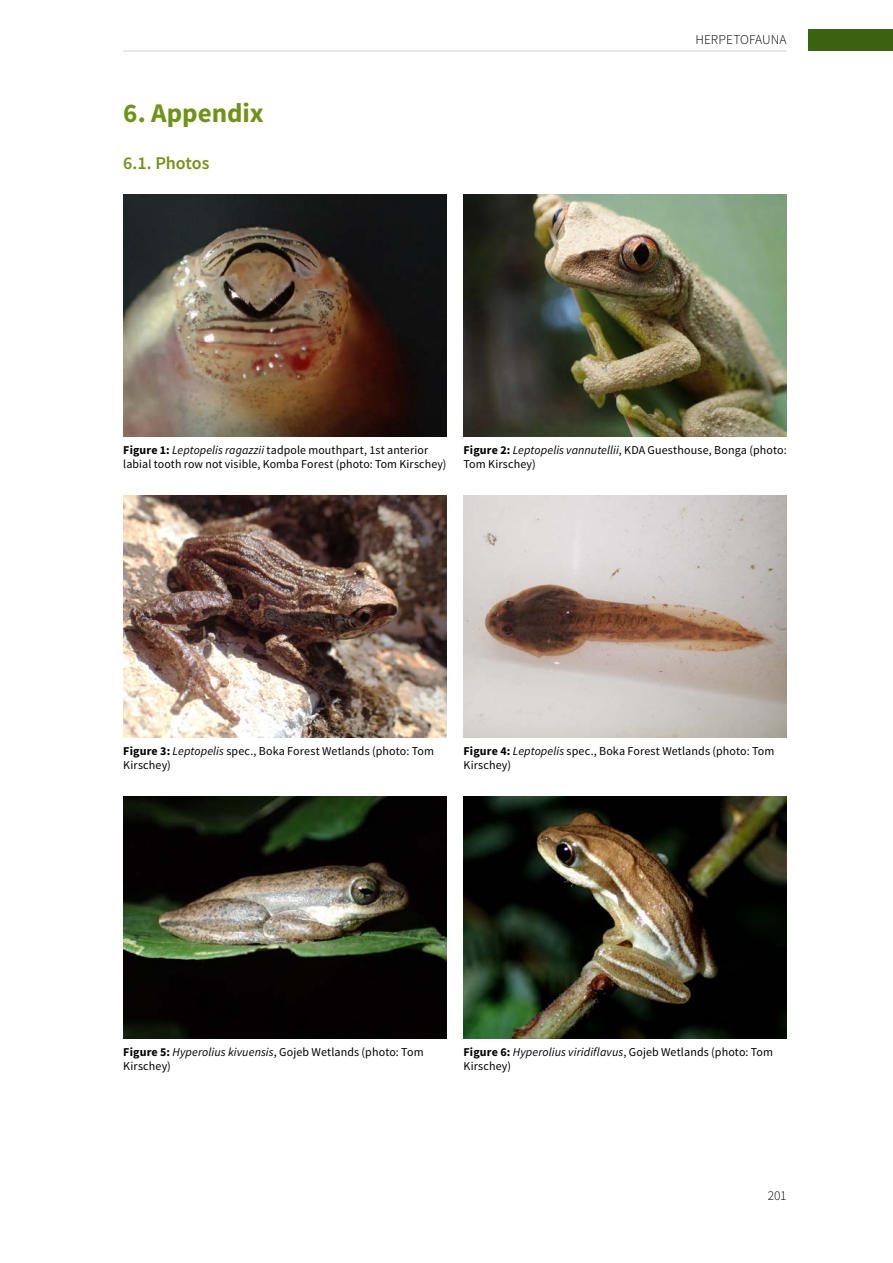
<style>
.page{position:relative;width:893px;height:1263px;background:#fff}
.page>*{position:absolute;margin:0;border:0;box-sizing:border-box;transform-origin:0 0}
.t1{font:700 27px "Source Sans Pro";color:#729217}
.t2{font:600 18px "Source Sans Pro";letter-spacing:-.005em;color:#729217}
.t3{font:300 13.5px "Source Sans Pro";color:#000}
.t4{font:12px/13.5px "Source Sans Pro";letter-spacing:.01em;color:#000}
.s1{font-weight:700}
.s2{font-style:italic}
</style>
<div class="page">
<hr style="left:123px;top:51px;width:664px;height:1px;background:#cfd0d0">
<div style="left:808px;top:30px;width:85px;height:21px;background:#3a6311"></div>
<img style="left:123px;top:194px;width:323px;height:243px">
<img style="left:463px;top:194px;width:324px;height:243px">
<img style="left:123px;top:495px;width:323px;height:243px">
<img style="left:463px;top:495px;width:324px;height:243px">
<img style="left:123px;top:796px;width:323px;height:243px">
<img style="left:463px;top:796px;width:324px;height:243px">
<h1 class="t1" style="left:123px;top:96px;width:142px">6. Appendix</h1>
<h2 class="t2" style="left:123px;top:151px;width:88px">6.1. Photos</h2>
<p class="t3" style="left:695px;top:31px;width:93px">HERPETOFAUNA</p>
<p class="t4" style="left:123px;top:444px;width:325px"><span class="s1">Figure 1:</span> <span class="s2">Leptopelis ragazzii</span> tadpole mouthpart, 1st anterior labial tooth row not visible, Komba Forest (photo: Tom Kirschey)</p>
<p class="t4" style="left:463px;top:444px;width:325px"><span class="s1">Figure 2:</span> <span class="s2">Leptopelis vannutellii</span>, KDA Guesthouse, Bonga (photo:<br>Tom Kirschey)</p>
<p class="t4" style="left:123px;top:745px;width:312px"><span class="s1">Figure 3:</span> <span class="s2">Leptopelis</span> spec., Boka Forest Wetlands (photo: Tom<br>Kirschey)</p>
<p class="t4" style="left:463px;top:745px;width:312px"><span class="s1">Figure 4:</span> <span class="s2">Leptopelis</span> spec., Boka Forest Wetlands (photo: Tom<br>Kirschey)</p>
<p class="t4" style="left:123px;top:1046px;width:302px"><span class="s1">Figure 5:</span> <span class="s2">Hyperolius kivuensis</span>, Gojeb Wetlands (photo: Tom<br>Kirschey)</p>
<p class="t4" style="left:463px;top:1046px;width:311px"><span class="s1">Figure 6:</span> <span class="s2">Hyperolius viridiflavus</span>, Gojeb Wetlands (photo: Tom<br>Kirschey)</p>
<p class="t3" style="left:768px;top:1187px;width:20px">201</p>
</div>
